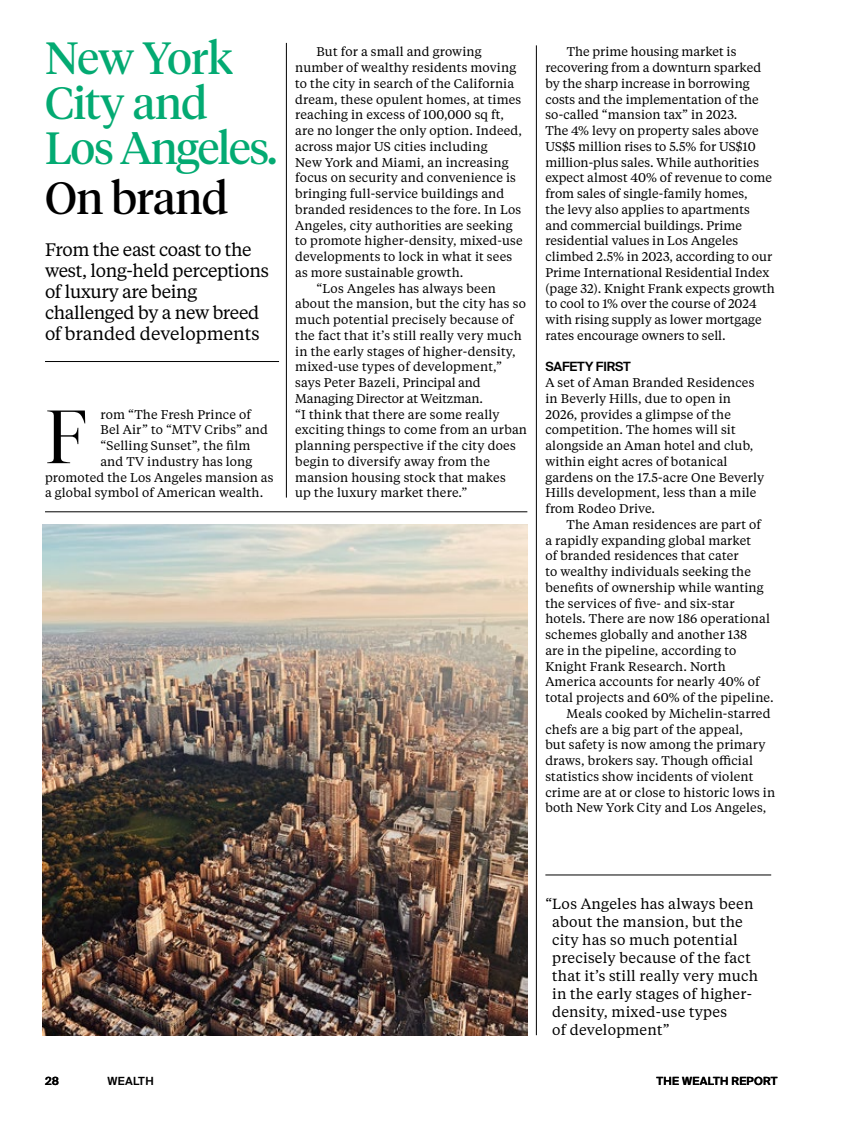
<style>
.page{position:relative;width:851px;height:1127px;background:#fff}
.page>*{position:absolute;margin:0;border:0;box-sizing:border-box;transform-origin:0 0}
.t1{font:300 75px "Tiempos Fine";color:#000}
.t2{font:45px/45px "Tiempos Headline";letter-spacing:-.02em;color:#03aa72}
.t3{font:45px "Tiempos Headline";letter-spacing:-.01em;color:#000}
.t4{font:18px/21px "Tiempos Text";letter-spacing:-.02em;color:#000}
.t5{font:14.7px/18px "Tiempos Text";letter-spacing:.015em;color:#000}
.t6{font:600 12.75px "Suisse Intl";letter-spacing:-.01em;color:#000}
.t7{font:12.6px/15.8px "Tiempos Text";letter-spacing:.01em;color:#000}
.t8{font:12.6px "Tiempos Text";letter-spacing:-.01em;color:#000}
.t9{font:600 11.25px "Suisse Intl";letter-spacing:.025em;color:#000}
</style>
<div class="page">
<img style="left:42px;top:525px;width:485px;height:510px">
<hr style="left:536px;top:45px;width:1px;height:990px;background:#000">
<hr style="left:286px;top:43px;width:1px;height:454px;background:#000">
<hr style="left:45px;top:511px;width:482px;height:1px;background:#000">
<hr style="left:45px;top:361px;width:234px;height:1px;background:#000">
<hr style="left:545px;top:875px;width:226px;height:1px;background:#000">
<h2 class="t2" style="left:45px;top:34px;width:234px">New York<br>City and<br>Los Angeles.</h2>
<h2 class="t3" style="left:45px;top:167px;width:184px">On brand</h2>
<h3 class="t4" style="left:45px;top:238px;width:225px">From the east coast to the west, long-held perceptions of luxury are being challenged by a new breed of branded developments</h3>
<p class="t7" style="left:100px;top:406px;width:152px">rom “The Fresh Prince of</p>
<p class="t7" style="left:100px;top:421px;width:169px">Bel Air” to “MTV Cribs” and</p>
<p class="t7" style="left:100px;top:437px;width:152px">“Selling Sunset”, the film</p>
<p class="t7" style="left:100px;top:453px;width:153px">and TV industry has long</p>
<p class="t7" style="left:45px;top:469px;width:230px">promoted the Los Angeles mansion as</p>
<p class="t7" style="left:45px;top:484px;width:220px">a global symbol of American wealth.</p>
<h1 class="t1" style="left:45px;top:392px;width:44px">F</h1>
<p class="t7" style="left:316px;top:43px;width:167px">But for a small and growing</p>
<p class="t7" style="left:295px;top:59px;width:222px">number of wealthy residents moving</p>
<p class="t7" style="left:295px;top:75px;width:220px">to the city in search of the California</p>
<p class="t7" style="left:295px;top:91px;width:227px">dream, these opulent homes, at times</p>
<p class="t7" style="left:295px;top:106px;width:210px">reaching in excess of 100,000 sq ft,</p>
<p class="t7" style="left:295px;top:122px;width:228px">are no longer the only option. Indeed,</p>
<p class="t7" style="left:295px;top:138px;width:194px">across major US cities including</p>
<p class="t7" style="left:295px;top:154px;width:215px">New York and Miami, an increasing</p>
<p class="t7" style="left:295px;top:169px;width:222px">focus on security and convenience is</p>
<p class="t7" style="left:295px;top:185px;width:210px">bringing full-service buildings and</p>
<p class="t7" style="left:295px;top:201px;width:227px">branded residences to the fore. In Los</p>
<p class="t7" style="left:295px;top:217px;width:219px">Angeles, city authorities are seeking</p>
<p class="t7" style="left:295px;top:232px;width:229px">to promote higher-density, mixed-use</p>
<p class="t7" style="left:295px;top:248px;width:218px">developments to lock in what it sees</p>
<p class="t7" style="left:295px;top:264px;width:170px">as more sustainable growth.</p>
<p class="t7" style="left:316px;top:280px;width:181px">“Los Angeles has always been</p>
<p class="t7" style="left:295px;top:295px;width:232px">about the mansion, but the city has so</p>
<p class="t7" style="left:295px;top:311px;width:220px">much potential precisely because of</p>
<p class="t7" style="left:295px;top:327px;width:228px">the fact that it’s still really very much</p>
<p class="t7" style="left:295px;top:343px;width:222px">in the early stages of higher-density,</p>
<p class="t7" style="left:295px;top:358px;width:208px">mixed-use types of development,”</p>
<p class="t7" style="left:295px;top:374px;width:187px">says Peter Bazeli, Principal and</p>
<p class="t8" style="left:295px;top:390px;width:189px">Managing Director at Weitzman.</p>
<p class="t7" style="left:295px;top:406px;width:206px">“I think that there are some really</p>
<p class="t7" style="left:295px;top:421px;width:233px">exciting things to come from an urban</p>
<p class="t7" style="left:295px;top:437px;width:222px">planning perspective if the city does</p>
<p class="t7" style="left:295px;top:453px;width:196px">begin to diversify away from the</p>
<p class="t7" style="left:295px;top:469px;width:212px">mansion housing stock that makes</p>
<p class="t7" style="left:295px;top:484px;width:174px">up the luxury market there.”</p>
<p class="t7" style="left:545px;top:43px;width:231px;text-indent:21px">The prime housing market is recovering from a downturn sparked by the sharp increase in borrowing costs and the implementation of the so-called “mansion tax” in 2023.<br>The 4% levy on property sales above US$5 million rises to 5.5% for US$10 million-plus sales. While authorities expect almost 40% of revenue to come from sales of single-family homes,<br>the levy also applies to apartments and commercial buildings. Prime residential values in Los Angeles climbed 2.5% in 2023, according to our Prime International Residential Index (page 32). Knight Frank expects growth to cool to 1% over the course of 2024 with rising supply as lower mortgage rates encourage owners to sell.</p>
<p class="t6" style="left:545px;top:359px;width:87px">SAFETY FIRST</p>
<p class="t7" style="left:545px;top:374px;width:220px">A set of Aman Branded Residences in Beverly Hills, due to open in<br>2026, provides a glimpse of the competition. The homes will sit alongside an Aman hotel and club, within eight acres of botanical gardens on the 17.5-acre One Beverly<br>Hills development, less than a mile from Rodeo Drive.</p>
<p class="t7" style="left:566px;top:516px;width:196px">The Aman residences are part of</p>
<p class="t7" style="left:545px;top:532px;width:207px">a rapidly expanding global market</p>
<p class="t7" style="left:545px;top:547px;width:195px">of branded residences that cater</p>
<p class="t7" style="left:545px;top:563px;width:207px">to wealthy individuals seeking the</p>
<p class="t7" style="left:545px;top:579px;width:220px">benefits of ownership while wanting</p>
<p class="t7" style="left:545px;top:595px;width:191px">the services of five- and six-star</p>
<p class="t7" style="left:545px;top:610px;width:226px">hotels. There are now 186 operational</p>
<p class="t7" style="left:545px;top:626px;width:203px">schemes globally and another 138</p>
<p class="t7" style="left:545px;top:642px;width:192px">are in the pipeline, according to</p>
<p class="t7" style="left:545px;top:658px;width:182px">Knight Frank Research. North</p>
<p class="t7" style="left:545px;top:673px;width:216px">America accounts for nearly 40% of</p>
<p class="t7" style="left:545px;top:689px;width:230px">total projects and 60% of the pipeline.</p>
<p class="t7" style="left:566px;top:705px;width:205px">Meals cooked by Michelin-starred</p>
<p class="t7" style="left:545px;top:721px;width:199px">chefs are a big part of the appeal,</p>
<p class="t7" style="left:545px;top:736px;width:221px">but safety is now among the primary</p>
<p class="t7" style="left:545px;top:752px;width:209px">draws, brokers say. Though official</p>
<p class="t7" style="left:545px;top:768px;width:209px">statistics show incidents of violent</p>
<p class="t7" style="left:545px;top:784px;width:231px">crime are at or close to historic lows in</p>
<p class="t7" style="left:545px;top:799px;width:223px">both New York City and Los Angeles,</p>
<p class="t5" style="left:552px;top:894px;width:207px;text-indent:-7px">“Los Angeles has always been about the mansion, but the city has so much potential precisely because of the fact that it’s still really very much in the early stages of higher&shy;density, mixed-use types<br>of development”</p>
<p class="t9" style="left:45px;top:1074px;width:16px">28</p>
<p class="t9" style="left:108px;top:1074px;width:48px">WEALTH</p>
<p class="t9" style="left:656px;top:1074px;width:122px">THE WEALTH REPORT</p>
</div>
